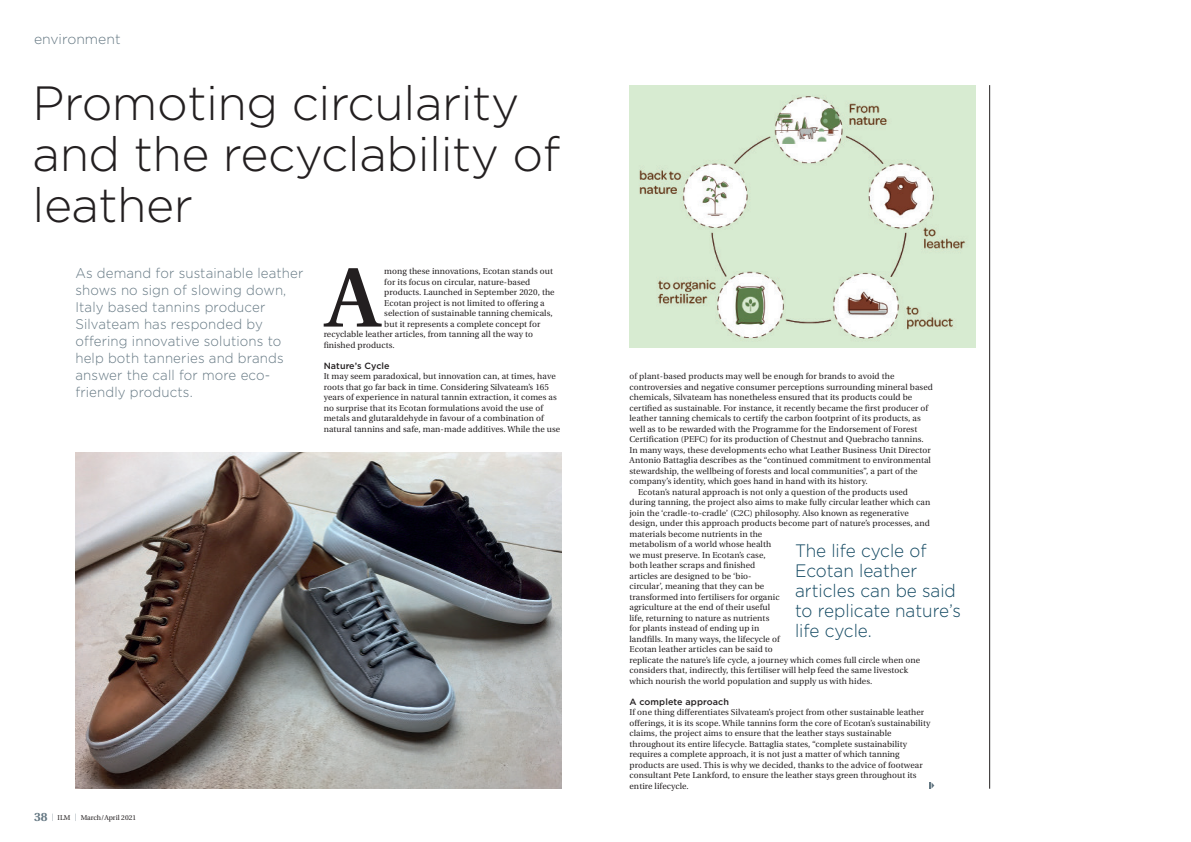
<style>
.page{position:relative;width:1191px;height:842px;background:#fff}
.page>*{position:absolute;margin:0;border:0;box-sizing:border-box;transform-origin:0 0}
.t1{font:600 84.4px "Utopia";color:#231f20}
.t2{font:300 48px/51px "Gotham";letter-spacing:-.01em;color:#231f20}
.t3{font:300 18px/20px "Gotham";color:#124861;scale:.95 1}
.t4{font:300 14px/17px "Gotham";letter-spacing:.01em;color:#657883;scale:.95 1}
.t5{font:300 14px "Gotham";letter-spacing:.01em;color:#657883}
.t6{font:500 9px "Gotham";letter-spacing:.01em;color:#231f20}
.t7{font:8.5px/10.5px "Utopia";letter-spacing:.01em;color:#231f20}
.t8{font:7px "Utopia";color:#231f20}
.s1{font-weight:700;font-size:12px;color:#657883}
.s2{font-family:"Gotham";font-weight:300;font-size:8px;color:#657883}
</style>
<div class="page">
<hr style="left:989px;top:85px;width:1px;height:704px;background:#231f20">
<img style="left:75px;top:453px;width:486px;height:336px">
<img style="left:629px;top:85px;width:346px;height:263px">
<svg style="left:929px;top:782px;width:5px;height:7px"></svg>
<h3 class="t5" style="left:34px;top:32px;width:88px">environment</h3>
<h2 class="t2" style="left:33px;top:77px;width:529px">Promoting circularity and the recyclability of leather</h2>
<h3 class="t4" style="left:75px;top:265px;width:241px">As demand for sustainable leather shows no sign of slowing down,<br>Italy based tannins producer<br>Silvateam has responded by offering innovative solutions to help both tanneries and brands answer the call for more eco&shy;friendly products.</h3>
<h1 class="t1" style="left:326px;top:250px;width:55px">A</h1>
<p class="t7" style="left:384px;top:266px;width:170px">mong these innovations, Ecotan stands out</p>
<p class="t7" style="left:384px;top:277px;width:148px">for its focus on circular, nature-based</p>
<p class="t7" style="left:384px;top:287px;width:172px">products. Launched in September 2020, the</p>
<p class="t7" style="left:384px;top:298px;width:162px">Ecotan project is not limited to offering a</p>
<p class="t7" style="left:384px;top:308px;width:170px">selection of sustainable tanning chemicals,</p>
<p class="t7" style="left:384px;top:319px;width:158px">but it represents a complete concept for</p>
<p class="t7" style="left:324px;top:329px;width:211px">recyclable leather articles, from tanning all the way to</p>
<p class="t7" style="left:324px;top:340px;width:73px">finished products.</p>
<p class="t6" style="left:324px;top:360px;width:68px">Nature’s Cycle</p>
<p class="t7" style="left:324px;top:371px;width:238px">It may seem paradoxical, but innovation can, at times, have roots that go far back in time. Considering Silvateam’s 165 years of experience in natural tannin extraction, it comes as no surprise that its Ecotan formulations avoid the use of metals and glutaraldehyde in favour of a combination of natural tannins and safe, man-made additives. While the use</p>
<p class="t8" style="left:34px;top:814px;width:104px"><span class="s1">38</span> <span class="s2">|</span> ILM <span class="s2">|</span> March/April 2021</p>
<p class="t7" style="left:629px;top:371px;width:266px">of plant-based products may well be enough for brands to avoid the</p>
<p class="t7" style="left:629px;top:382px;width:305px">controversies and negative consumer perceptions surrounding mineral based</p>
<p class="t7" style="left:629px;top:392px;width:284px">chemicals, Silvateam has nonetheless ensured that its products could be</p>
<p class="t7" style="left:629px;top:403px;width:300px">certified as sustainable. For instance, it recently became the first producer of</p>
<p class="t7" style="left:629px;top:413px;width:293px">leather tanning chemicals to certify the carbon footprint of its products, as</p>
<p class="t7" style="left:629px;top:424px;width:289px">well as to be rewarded with the Programme for the Endorsement of Forest</p>
<p class="t7" style="left:629px;top:434px;width:295px">Certification (PEFC) for its production of Chestnut and Quebracho tannins.</p>
<p class="t7" style="left:629px;top:445px;width:303px">In many ways, these developments echo what Leather Business Unit Director</p>
<p class="t7" style="left:629px;top:455px;width:303px">Antonio Battaglia describes as the “continued commitment to environmental</p>
<p class="t7" style="left:629px;top:466px;width:290px">stewardship, the wellbeing of forests and local communities”, a part of the</p>
<p class="t7" style="left:629px;top:476px;width:240px">company’s identity, which goes hand in hand with its history.</p>
<p class="t7" style="left:638px;top:487px;width:271px">Ecotan’s natural approach is not only a question of the products used</p>
<p class="t7" style="left:629px;top:497px;width:302px">during tanning, the project also aims to make fully circular leather which can</p>
<p class="t7" style="left:629px;top:508px;width:281px">join the ‘cradle-to-cradle’ (C2C) philosophy. Also known as regenerative</p>
<p class="t7" style="left:629px;top:518px;width:302px">design, under this approach products become part of nature’s processes, and</p>
<p class="t7" style="left:629px;top:529px;width:134px">materials become nutrients in the</p>
<p class="t7" style="left:629px;top:539px;width:143px">metabolism of a world whose health</p>
<p class="t7" style="left:629px;top:550px;width:138px">we must preserve. In Ecotan’s case,</p>
<p class="t7" style="left:629px;top:560px;width:127px">both leather scraps and finished</p>
<p class="t7" style="left:629px;top:571px;width:123px">articles are designed to be ‘bio-</p>
<p class="t7" style="left:629px;top:581px;width:136px">circular’, meaning that they can be</p>
<p class="t7" style="left:629px;top:592px;width:152px">transformed into fertilisers for organic</p>
<p class="t7" style="left:629px;top:602px;width:142px">agriculture at the end of their useful</p>
<p class="t7" style="left:629px;top:613px;width:141px">life, returning to nature as nutrients</p>
<p class="t7" style="left:629px;top:623px;width:131px">for plants instead of ending up in</p>
<p class="t7" style="left:629px;top:634px;width:152px">landfills. In many ways, the lifecycle of</p>
<p class="t7" style="left:629px;top:644px;width:145px">Ecotan leather articles can be said to</p>
<p class="t7" style="left:629px;top:655px;width:292px">replicate the nature’s life cycle, a journey which comes full circle when one</p>
<p class="t7" style="left:629px;top:665px;width:280px">considers that, indirectly, this fertiliser will help feed the same livestock</p>
<p class="t7" style="left:629px;top:675px;width:244px">which nourish the world population and supply us with hides.</p>
<p class="t6" style="left:629px;top:696px;width:101px">A complete approach</p>
<p class="t7" style="left:629px;top:707px;width:302px">If one thing differentiates Silvateam’s project from other sustainable leather offerings, it is its scope. While tannins form the core of Ecotan’s sustainability claims, the project aims to ensure that the leather stays sustainable throughout its entire lifecycle. Battaglia states, “complete sustainability requires a complete approach, it is not just a matter of which tanning products are used. This is why we decided, thanks to the advice of footwear consultant Pete Lankford, to ensure the leather stays green throughout its entire lifecycle.</p>
<h3 class="t3" style="left:795px;top:540px;width:176px">The life cycle of<br>Ecotan leather articles can be said to replicate nature’s life cycle.</h3>
</div>
